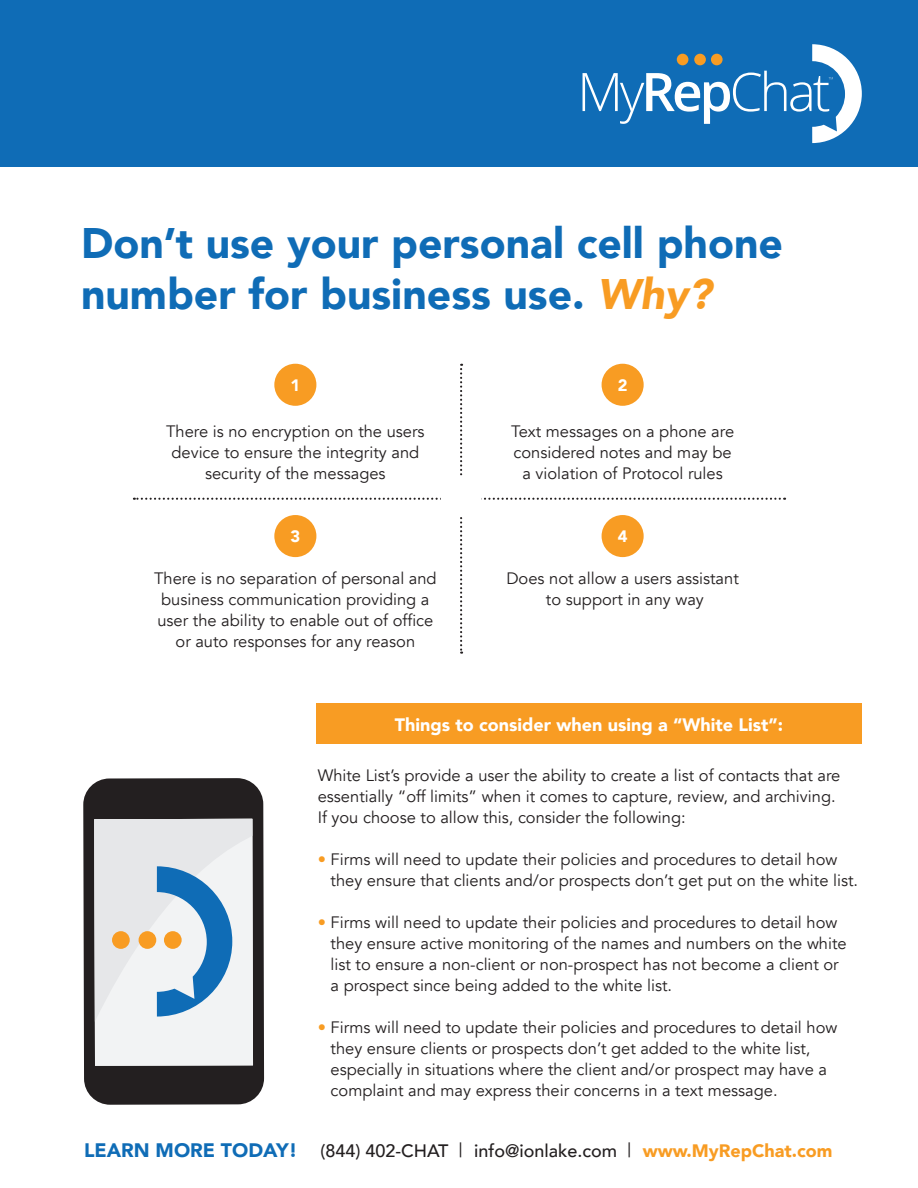
<style>
.page{position:relative;width:918px;height:1188px;background:#fff}
.page>*{position:absolute;margin:0;border:0;box-sizing:border-box;transform-origin:0 0}
.t1{font:900 42.6px/51.2px "Avenir";color:#0f6cb6}
.t2{font:500 18px "Avenir";color:#231f20}
.t3{font:900 18px "Avenir";color:#fff}
.t4{font:16.5px/21px "Avenir";color:#231f20}
.t5{font:900 16.5px "Avenir";color:#fff}
.s1{font-style:italic;color:#f89c23}
.s2{color:#f89c23}
.s3{font-weight:900;font-size:19.5px;color:#0f6cb6}
.s4{font-weight:400;font-size:19.5px}
.s5{font-weight:900;color:#f89c23}
</style>
<div class="page">
<svg style="left:83px;top:778px;width:181px;height:327px;background:#2d292a"></svg>
<div style="left:316px;top:704px;width:546px;height:40px;background:#f89c23"></div>
<svg style="left:134px;top:364px;width:651px;height:290px"></svg>
<div style="left:441px;top:476px;width:41px;height:41px;background:#fff;border-radius:50%"></div>
<div style="left:0;top:0;width:918px;height:166px;background:#0f6cb6"></div>
<svg style="left:583px;top:44px;width:279px;height:99px"></svg>
<svg style="left:94px;top:819px;width:159px;height:247px"></svg>
<h1 class="t1" style="left:81px;top:216px;width:704px">Don’t use your personal cell phone number for business use. <span class="s1">Why?</span></h1>
<p class="t5" style="left:290px;top:371px;width:11px">1</p>
<p class="t5" style="left:618px;top:371px;width:11px">2</p>
<p class="t4" style="left:166px;top:421px;width:260px;text-align:center">There is no encryption on the users device to ensure the integrity and security of the messages</p>
<p class="t4" style="left:511px;top:421px;width:225px;text-align:center">Text messages on a phone are considered notes and may be a violation of Protocol rules</p>
<p class="t5" style="left:290px;top:522px;width:11px">3</p>
<p class="t5" style="left:618px;top:522px;width:11px">4</p>
<p class="t4" style="left:154px;top:568px;width:284px;text-align:center">There is no separation of personal and business communication providing a user the ability to enable out of office or auto responses for any reason</p>
<p class="t4" style="left:506px;top:568px;width:234px;text-align:center">Does not allow a users assistant to support in any way</p>
<p class="t3" style="left:395px;top:709px;width:390px">Things to consider when using a “White List”:</p>
<p class="t4" style="left:318px;top:765px;width:524px">White List’s provide a user the ability to create a list of contacts that are essentially “off limits” when it comes to capture, review, and archiving.<br>If you choose to allow this, consider the following:</p>
<p class="t4" style="left:331px;top:849px;width:529px;text-indent:-13px"><span class="s2">•</span> Firms will need to update their policies and procedures to detail how they ensure that clients and/or prospects don’t get put on the white list.</p>
<p class="t4" style="left:331px;top:912px;width:518px;text-indent:-13px"><span class="s2">•</span> Firms will need to update their policies and procedures to detail how they ensure active monitoring of the names and numbers on the white list to ensure a non-client or non-prospect has not become a client or a prospect since being added to the white list.</p>
<p class="t4" style="left:331px;top:1017px;width:508px;text-indent:-13px"><span class="s2">•</span> Firms will need to update their policies and procedures to detail how they ensure clients or prospects don’t get added to the white list, especially in situations where the client and/or prospect may have a complaint and may express their concerns in a text message.</p>
<p class="t2" style="left:84px;top:1135px;width:750px"><span class="s3">LEARN MORE TODAY!</span> (844) 402-CHAT <span class="s4">|</span> info@ionlake.com <span class="s4">|</span> <span class="s5">www.MyRepChat.com</span></p>
</div>
